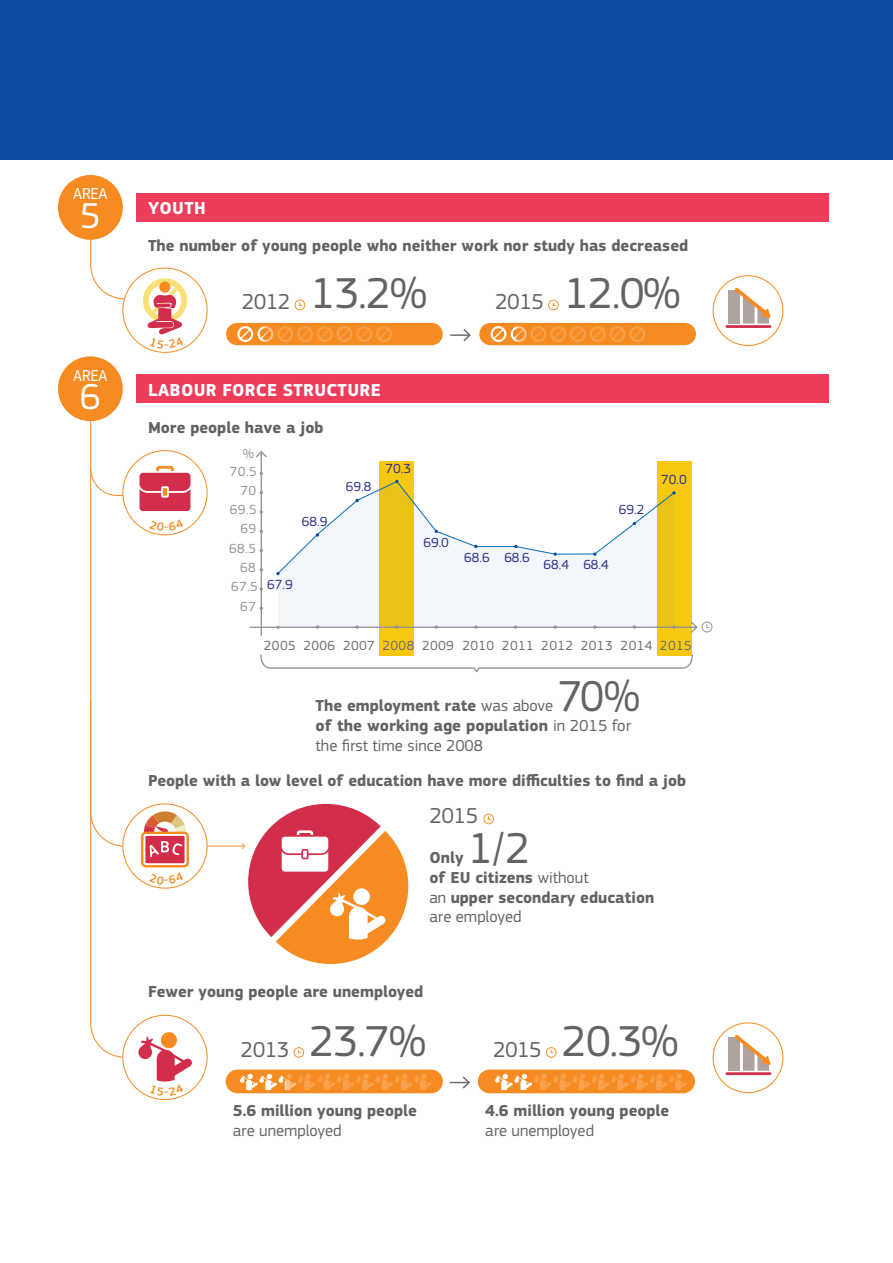
<style>
.page{position:relative;width:893px;height:1263px;background:#fff}
.page>*{position:absolute;margin:0;border:0;box-sizing:border-box;transform-origin:0 0}
.Text{font:45px "EC Square Sans Pro";letter-spacing:-.02em;color:#636366}
.Text-2{font:37.5px "EC Square Sans Pro";color:#fff}
.Text-3{font:22.5px "EC Square Sans Pro";letter-spacing:-.02em;color:#636366}
.Subtitle{font:700 19.5px "EC Square Sans Pro";letter-spacing:.02em;color:#fff}
.Subtitle-2{font:700 18px "EC Square Sans Pro";letter-spacing:.02em;color:#fff}
.Text-4{font:700 16.5px "EC Square Sans Pro";color:#636366}
.Text-5{font:16.5px "EC Square Sans Pro";color:#636366}
.Text-6{font:16.5px "EC Square Sans Pro";letter-spacing:-.02em;color:#fff}
.t1{font:13.65px "EC Square Sans Pro";letter-spacing:.035em;color:#6c6d70}
.t2{font:13.65px "EC Square Sans Pro";color:#2f308d}
.t3{font:13.65px/19.4px "EC Square Sans Pro";letter-spacing:.035em;color:#939598;text-align:right}
.s1{font-weight:400}
</style>
<div class="page">
<hr style="left:205px;top:846px;width:40px;height:1px;background:#f68b21">
<svg style="left:242px;top:804px;width:166px;height:160px"></svg>
<div style="left:657px;top:461px;width:34px;height:194px;background:#f6c810"></div>
<div style="left:379px;top:461px;width:34px;height:194px;background:#f6c810"></div>
<svg style="left:278px;top:575px;width:396px;height:52px;fill:#f3f6fa"></svg>
<svg style="left:276px;top:480px;width:400px;height:95px"></svg>
<hr style="left:261px;top:452px;width:1px;height:183px;background:#939598">
<svg style="left:256px;top:450px;width:11px;height:7px"></svg>
<hr style="left:250px;top:627px;width:446px;height:1px;background:#939598">
<svg style="left:691px;top:622px;width:21px;height:11px"></svg>
<svg style="left:260px;top:653px;width:433px;height:19px"></svg>
<div style="left:225px;top:322px;width:218px;height:24px;background:#f68b21;border-radius:12px"></div>
<div style="left:225px;top:321px;width:219px;height:25px;border:1px solid #fff;border-radius:12px"></div>
<svg style="left:237px;top:326px;width:155px;height:16px"></svg>
<svg style="left:258px;top:326px;width:15px;height:16px"></svg>
<div style="left:479px;top:322px;width:218px;height:24px;background:#f68b21;border-radius:12px"></div>
<div style="left:478px;top:321px;width:219px;height:25px;border:1px solid #fff;border-radius:12px"></div>
<svg style="left:491px;top:326px;width:154px;height:16px"></svg>
<svg style="left:511px;top:326px;width:16px;height:16px"></svg>
<svg style="left:450px;top:329px;width:21px;height:12px"></svg>
<svg style="left:295px;top:300px;width:10px;height:10px"></svg>
<svg style="left:548px;top:300px;width:11px;height:10px"></svg>
<div style="left:226px;top:1069px;width:217px;height:24px;background:#f68b21;border-radius:12px"></div>
<div style="left:478px;top:1069px;width:217px;height:24px;background:#f68b21;border-radius:12px"></div>
<svg style="left:450px;top:1076px;width:20px;height:12px"></svg>
<svg style="left:240px;top:1074px;width:192px;height:16px"></svg>
<svg style="left:495px;top:1074px;width:192px;height:16px"></svg>
<svg style="left:293px;top:1047px;width:11px;height:11px"></svg>
<svg style="left:546px;top:1047px;width:11px;height:11px"></svg>
<svg style="left:712px;top:275px;width:72px;height:71px"></svg>
<svg style="left:712px;top:1022px;width:72px;height:72px"></svg>
<div style="left:136px;top:375px;width:693px;height:28px;background:#ee3c5b"></div>
<div style="left:58px;top:175px;width:65px;height:65px;background:#f68b21;border-radius:50%"></div>
<div style="left:58px;top:356px;width:65px;height:65px;background:#f68b21;border-radius:50%"></div>
<div style="left:136px;top:193px;width:693px;height:29px;background:#ee3c5b"></div>
<div style="left:0;top:0;width:893px;height:160px;background:#0d4da1"></div>
<svg style="left:483px;top:814px;width:11px;height:10px"></svg>
<svg style="left:90px;top:404px;width:118px;height:696px"></svg>
<svg style="left:90px;top:214px;width:97px;height:135px"></svg>
<p class="Text-6" style="left:73px;top:184px;width:36px">AREA</p>
<p class="Text-2" style="left:80px;top:194px;width:22px">5</p>
<p class="Text-6" style="left:73px;top:366px;width:36px">AREA</p>
<p class="Text-2" style="left:80px;top:375px;width:22px">6</p>
<p class="Subtitle" style="left:148px;top:196px;width:64px">YOUTH</p>
<p class="Subtitle-2" style="left:148px;top:197px;width:59px">YOUTH</p>
<p class="Text-4" style="left:148px;top:235px;width:542px">The number of young people who neither work nor study has decreased</p>
<p class="Text-3" style="left:242px;top:289px;width:50px">2012</p>
<p class="Text" style="left:310px;top:267px;width:118px">13.2%</p>
<p class="Text-3" style="left:495px;top:289px;width:50px">2015</p>
<p class="Text" style="left:564px;top:267px;width:118px">12.0%</p>
<p class="Subtitle-2" style="left:148px;top:379px;width:234px">LABOUR FORCE STRUCTURE</p>
<p class="Text-4" style="left:148px;top:418px;width:177px">More people have a job</p>
<p class="t3" style="left:243px;top:444px;width:13px">%</p>
<p class="t3" style="left:230px;top:461px;width:28px">70.5<br>70</p>
<p class="t3" style="left:230px;top:500px;width:28px">69.5</p>
<p class="t3" style="left:240px;top:519px;width:17px">69</p>
<p class="t3" style="left:229px;top:539px;width:28px">68.5</p>
<p class="t3" style="left:240px;top:558px;width:17px">68</p>
<p class="t3" style="left:231px;top:577px;width:28px">67.5</p>
<p class="t3" style="left:240px;top:597px;width:17px">67</p>
<p class="t2" style="left:302px;top:513px;width:27px">68.9</p>
<p class="t2" style="left:267px;top:577px;width:27px">67.9</p>
<p class="t2" style="left:346px;top:478px;width:27px">69.8</p>
<p class="t2" style="left:386px;top:461px;width:27px">70.3</p>
<p class="t2" style="left:423px;top:534px;width:27px">69.0</p>
<p class="t2" style="left:619px;top:502px;width:27px">69.2</p>
<p class="t2" style="left:464px;top:549px;width:67px">68.6 68.6</p>
<p class="t2" style="left:544px;top:556px;width:67px">68.4 68.4</p>
<p class="t2" style="left:661px;top:472px;width:27px">70.0</p>
<p class="t1" style="left:264px;top:637px;width:429px">2005 2006 2007 2008 2009 2010 2011 2012 2013 2014 2015</p>
<p class="Text" style="left:558px;top:670px;width:83px">70%</p>
<p class="Text-4" style="left:316px;top:716px;width:317px">of the working age population <span class="s1">in 2015 for</span></p>
<p class="Text-5" style="left:316px;top:736px;width:169px">the first time since 2008</p>
<p class="Text-4" style="left:316px;top:696px;width:239px">The employment rate <span class="s1">was above</span></p>
<p class="Text-4" style="left:148px;top:771px;width:540px">People with a low level of education have more difficulties to find a job</p>
<p class="Text-3" style="left:429px;top:802px;width:50px">2015</p>
<p class="Text-4" style="left:429px;top:848px;width:36px">Only</p>
<p class="Text" style="left:468px;top:822px;width:64px">1/2</p>
<p class="Text-4" style="left:429px;top:867px;width:161px">of EU citizens <span class="s1">without</span></p>
<p class="Text-4" style="left:429px;top:887px;width:226px"><span class="s1">an</span> upper secondary education</p>
<p class="Text-5" style="left:429px;top:907px;width:94px">are employed</p>
<p class="Text-4" style="left:148px;top:982px;width:277px">Fewer young people are unemployed</p>
<p class="Text-3" style="left:241px;top:1036px;width:50px">2013</p>
<p class="Text" style="left:309px;top:1015px;width:118px">23.7%</p>
<p class="Text-3" style="left:493px;top:1036px;width:50px">2015</p>
<p class="Text" style="left:562px;top:1015px;width:118px">20.3%</p>
<p class="Text-4" style="left:233px;top:1101px;width:186px">5.6 million young people</p>
<p class="Text-5" style="left:233px;top:1121px;width:110px">are unemployed</p>
<p class="Text-4" style="left:485px;top:1101px;width:186px">4.6 million young people</p>
<p class="Text-5" style="left:485px;top:1121px;width:110px">are unemployed</p>
</div>
